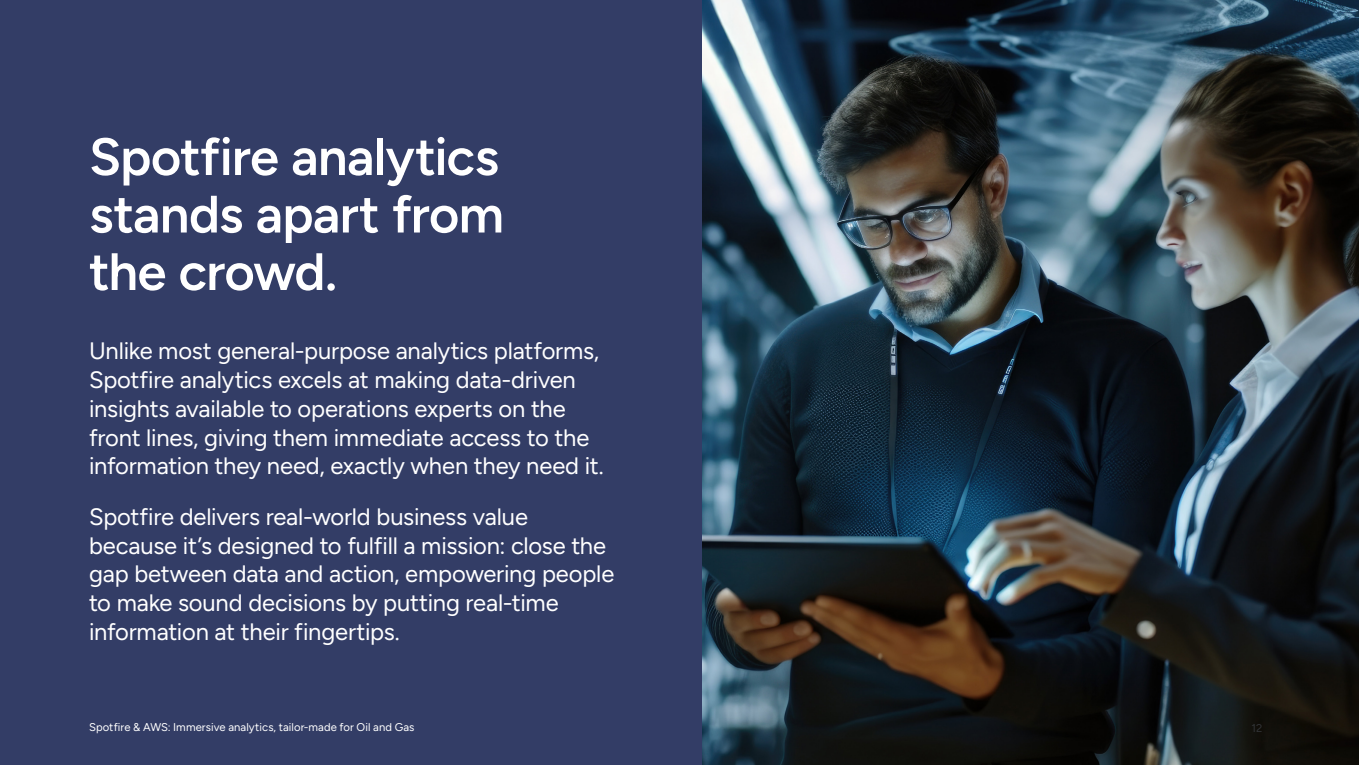
<style>
.page{position:relative;width:1359px;height:765px;background:#fff}
.page>*{position:absolute;margin:0;border:0;box-sizing:border-box;transform-origin:0 0}
.t1{font:600 52.5px/57.5px "Figtree";letter-spacing:-.015em;color:#fff;text-align:justify}
.t2{font:23.75px/28.8px "Figtree";letter-spacing:-.01em;color:#fff}
.t3{font:11.25px "Figtree";letter-spacing:.005em;color:#fff}
.t4{font:11.25px "Figtree";color:#313336}
</style>
<div class="page">
<img style="left:702px;top:0;width:657px;height:765px">
<div style="left:0;top:0;width:702px;height:765px;background:#333d66"></div>
<h1 class="t1" style="left:89px;top:127px;width:416px">Spotfire analytics stands apart from the crowd.</h1>
<p class="t2" style="left:89px;top:337px;width:516px">Unlike most general-purpose analytics platforms, Spotfire analytics excels at making data-driven insights available to operations experts on the front lines, giving them immediate access to the information they need, exactly when they need it.</p>
<p class="t2" style="left:89px;top:502px;width:527px">Spotfire delivers real-world business value because it’s designed to fulfill a mission: close the gap between data and action, empowering people to make sound decisions by putting real-time information at their fingertips.</p>
<p class="t3" style="left:89px;top:720px;width:327px">Spotfire &amp; AWS: Immersive analytics, tailor-made for Oil and Gas</p>
<p class="t4" style="left:1252px;top:722px;width:12px">12</p>
</div>
